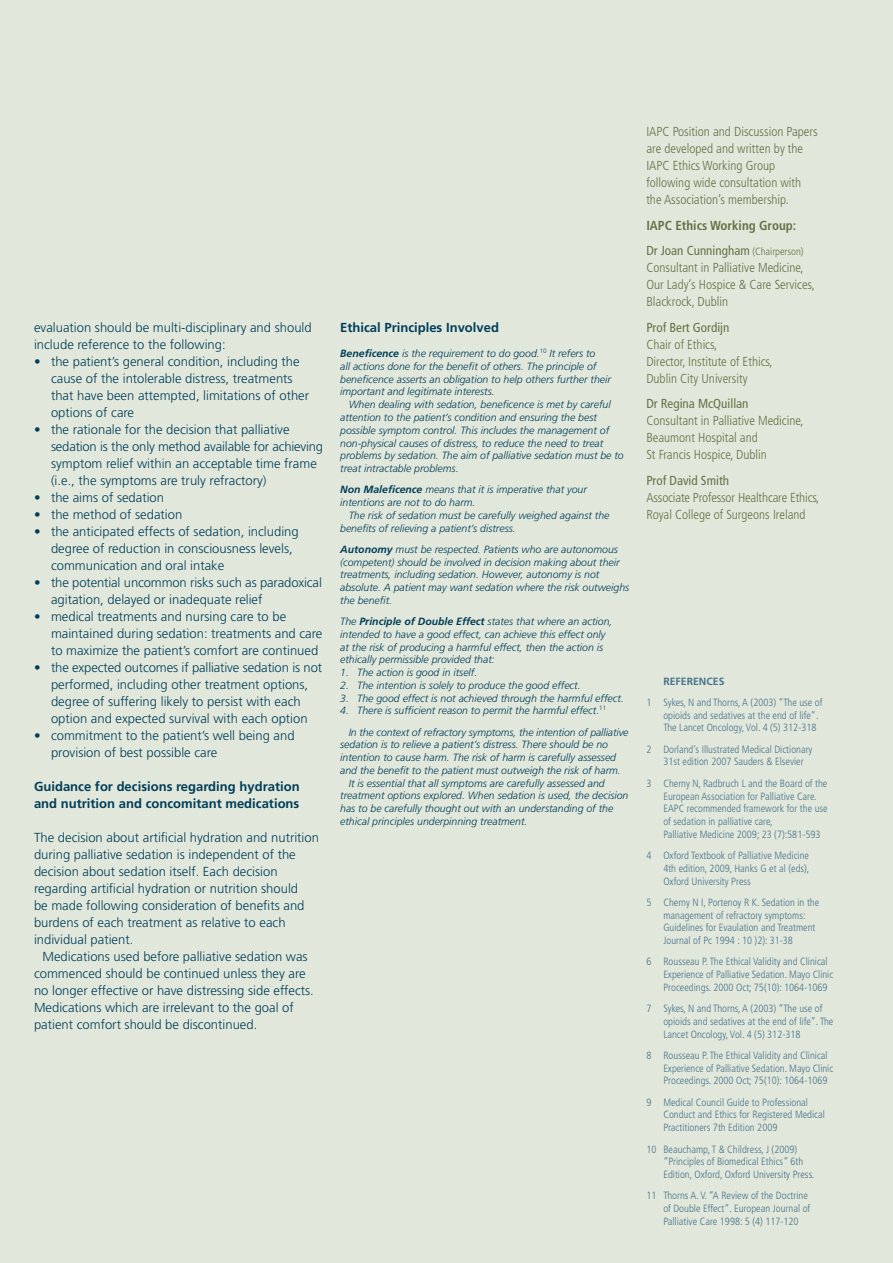
<style>
.page{position:relative;width:893px;height:1263px;background:#e2e7db}
.page>*{position:absolute;margin:0;border:0;box-sizing:border-box;transform-origin:0 0}
.t1{font:300 13.05px/17px "Frutiger";color:#003e59}
.t2{font:300 condensed 13.05px/17px "Frutiger";color:#637245}
.t3{font:700 13.05px/17px "Frutiger";color:#003e59}
.t4{font:700 condensed 13.05px/25.5px "Frutiger";color:#637245}
.t5{font:condensed 13.05px "Frutiger";color:#637245}
.t6{font:italic 300 10.5px/12.8px "Frutiger";color:#003e59}
.t7{font:300 condensed 10.5px/12.8px "Frutiger";color:#47748c}
.t8{font:700 10.5px "Frutiger";color:#47748c}
.s1{font-weight:700}
.s2{font-weight:400}
.s3{font-weight:300;font-size:10.5px}
</style>
<div class="page">
<p class="t1" style="left:34px;top:319px;width:279px">evaluation should be multi-disciplinary and should include reference to the following:</p>
<p class="t1" style="left:51px;top:353px;width:260px;text-indent:-17px">• the patient’s general condition, including the cause of the intolerable distress, treatments that have been attempted, limitations of other options of care</p>
<p class="t1" style="left:51px;top:421px;width:274px;text-indent:-17px">• the rationale for the decision that palliative sedation is the only method available for achieving symptom relief within an acceptable time frame (i.e., the symptoms are truly refractory)</p>
<p class="t1" style="left:34px;top:489px;width:132px">• the aims of sedation</p>
<p class="t1" style="left:34px;top:506px;width:150px">• the method of sedation</p>
<p class="t1" style="left:51px;top:523px;width:249px;text-indent:-17px">• the anticipated effects of sedation, including degree of reduction in consciousness levels, communication and oral intake</p>
<p class="t1" style="left:51px;top:574px;width:272px;text-indent:-17px">• the potential uncommon risks such as paradoxical agitation, delayed or inadequate relief</p>
<p class="t1" style="left:51px;top:608px;width:273px;text-indent:-17px">• medical treatments and nursing care to be maintained during sedation: treatments and care to maximize the patient’s comfort are continued</p>
<p class="t1" style="left:34px;top:659px;width:290px;text-align:center">• the expected outcomes if palliative sedation is not performed, including other treatment options, degree of suffering likely to persist with each option and expected survival with each option</p>
<p class="t1" style="left:51px;top:727px;width:245px;text-indent:-17px">• commitment to the patient’s well being and provision of best possible care</p>
<p class="t3" style="left:34px;top:778px;width:267px">Guidance for decisions regarding hydration and nutrition and concomitant medications</p>
<p class="t1" style="left:34px;top:829px;width:286px">The decision about artificial hydration and nutrition during palliative sedation is independent of the decision about sedation itself. Each decision regarding artificial hydration or nutrition should<br>be made following consideration of benefits and burdens of each treatment as relative to each individual patient.</p>
<p class="t1" style="left:34px;top:948px;width:281px;text-indent:9px">Medications used before palliative sedation was commenced should be continued unless they are no longer effective or have distressing side effects.<br>Medications which are irrelevant to the goal of patient comfort should be discontinued.</p>
<p class="t3" style="left:340px;top:319px;width:160px">Ethical Principles Involved</p>
<p class="t6" style="left:340px;top:347px;width:272px"><span class="s1">Beneficence</span> is the requirement to do good.<sup>10</sup> It refers to<br>all actions done for the benefit of others. The principle of beneficence asserts an obligation to help others further their important and legitimate interests.</p>
<p class="t6" style="left:340px;top:398px;width:285px;text-indent:9px">When dealing with sedation, beneficence is met by careful attention to the patient’s condition and ensuring the best possible symptom control. This includes the management of non-physical causes of distress, to reduce the need to treat problems by sedation. The aim of palliative sedation must be to treat intractable problems.</p>
<p class="t6" style="left:340px;top:483px;width:248px"><span class="s1">Non Maleficence</span> means that it is imperative that your intentions are not to do harm.</p>
<p class="t6" style="left:340px;top:509px;width:271px;text-indent:9px">The risk of sedation must be carefully weighed against the benefits of relieving a patient’s distress.</p>
<p class="t6" style="left:340px;top:543px;width:291px"><span class="s1">Autonomy</span> must be respected. Patients who are autonomous (competent) should be involved in decision making about their treatments, including sedation. However, autonomy is not absolute. A patient may want sedation where the risk outweighs the benefit.</p>
<p class="t6" style="left:340px;top:615px;width:274px">The <span class="s1">Principle of Double Effect</span> states that where an action, intended to have a good effect, can achieve this effect only at the risk of producing a harmful effect, then the action is ethically permissible provided that:</p>
<p class="t6" style="left:340px;top:666px;width:139px">1. The action is good in itself.</p>
<p class="t6" style="left:340px;top:679px;width:242px">2. The intention is solely to produce the good effect.</p>
<p class="t6" style="left:340px;top:692px;width:285px">3. The good effect is not achieved through the harmful effect.</p>
<p class="t6" style="left:349px;top:700px;width:281px;line-height:21.1px;text-indent:-9px">4. There is sufficient reason to permit the harmful effect.<sup>11<br></sup>In the context of refractory symptoms, the intention of palliative</p>
<p class="t6" style="left:340px;top:738px;width:269px">sedation is to relieve a patient’s distress. There should be no</p>
<p class="t6" style="left:340px;top:751px;width:277px">intention to cause harm. The risk of harm is carefully assessed</p>
<p class="t6" style="left:340px;top:764px;width:282px">and the benefit to the patient must outweigh the risk of harm.</p>
<p class="t6" style="left:349px;top:777px;width:258px">It is essential that all symptoms are carefully assessed and</p>
<p class="t6" style="left:340px;top:790px;width:290px">treatment options explored. When sedation is used, the decision</p>
<p class="t6" style="left:340px;top:802px;width:275px">has to be carefully thought out with an understanding of the</p>
<p class="t6" style="left:340px;top:815px;width:189px">ethical principles underpinning treatment.</p>
<p class="t2" style="left:646px;top:123px;width:173px">IAPC Position and Discussion Papers are developed and written by the<br>IAPC Ethics Working Group following wide consultation with the Association’s membership.</p>
<p class="t4" style="left:646px;top:212px;width:159px">IAPC Ethics Working Group:<br><span class="s2">Dr Joan Cunningham</span> <span class="s3">(Chairperson)</span></p>
<p class="t2" style="left:646px;top:259px;width:170px">Consultant in Palliative Medicine,<br>Our Lady’s Hospice &amp; Care Services,<br>Blackrock, Dublin</p>
<p class="t5" style="left:646px;top:320px;width:85px">Prof Bert Gordijn</p>
<p class="t2" style="left:646px;top:336px;width:128px">Chair of Ethics,<br>Director, Institute of Ethics,<br>Dublin City University</p>
<p class="t5" style="left:646px;top:396px;width:104px">Dr Regina McQuillan</p>
<p class="t2" style="left:646px;top:412px;width:159px">Consultant in Palliative Medicine,<br>Beaumont Hospital and<br>St Francis Hospice, Dublin</p>
<p class="t5" style="left:646px;top:473px;width:84px">Prof David Smith</p>
<p class="t2" style="left:646px;top:489px;width:175px">Associate Professor Healthcare Ethics,<br>Royal College of Surgeons Ireland</p>
<p class="t8" style="left:663px;top:675px;width:63px">REFERENCES</p>
<p class="t7" style="left:663px;top:696px;width:161px;text-indent:-17px">1 Sykes, N and Thorns, A (2003) “The use of opioids and sedatives at the end of life”.<br>The Lancet Oncology, Vol. 4 (5) 312-318</p>
<p class="t7" style="left:663px;top:743px;width:151px;text-indent:-17px">2 Dorland’s Illustrated Medical Dictionary<br>31st edition 2007 Sauders &amp; Elsevier</p>
<p class="t7" style="left:663px;top:777px;width:166px;text-indent:-17px">3 Cherny N, Radbruch L and the Board of the European Association for Palliative Care.<br>EAPC recommended framework for the use of sedation in palliative care,<br>Palliative Medicine 2009; 23 (7):581-593</p>
<p class="t7" style="left:663px;top:849px;width:148px;text-align:justify;text-indent:-17px">4 Oxford Textbook of Palliative Medicine 4th edition, 2009, Hanks G et al (eds), Oxford University Press</p>
<p class="t7" style="left:663px;top:896px;width:157px;text-indent:-17px">5 Cherny N I, Portenoy R K. Sedation in the management of refractory symptoms:<br>Guidelines for Evaulation and Treatment Journal of Pc 1994 : 10 )2): 31-38</p>
<p class="t7" style="left:663px;top:955px;width:171px;text-indent:-17px">6 Rousseau P. The Ethical Validity and Clinical<br>Experience of Palliative Sedation. Mayo Clinic<br>Proceedings. 2000 Oct; 75(10): 1064-1069</p>
<p class="t7" style="left:663px;top:1002px;width:172px;text-indent:-17px">7 Sykes, N and Thorns, A (2003) “The use of opioids and sedatives at the end of life”. The<br>Lancet Oncology, Vol. 4 (5) 312-318</p>
<p class="t7" style="left:663px;top:1049px;width:171px;text-indent:-17px">8 Rousseau P. The Ethical Validity and Clinical<br>Experience of Palliative Sedation. Mayo Clinic<br>Proceedings. 2000 Oct; 75(10): 1064-1069</p>
<p class="t7" style="left:663px;top:1096px;width:163px;text-indent:-17px">9 Medical Council Guide to Professional<br>Conduct and Ethics for Registered Medical<br>Practitioners 7th Edition 2009</p>
<p class="t7" style="left:663px;top:1143px;width:153px;text-indent:-17px">10 Beauchamp, T &amp; Childress, J (2009) “Principles of Biomedical Ethics” 6th<br>Edition, Oxford, Oxford University Press.</p>
<p class="t7" style="left:663px;top:1189px;width:148px;text-indent:-17px">11 Thorns A. V. “A Review of the Doctrine of Double Effect”. European Journal of<br>Palliative Care 1998: 5 (4) 117-120</p>
</div>
